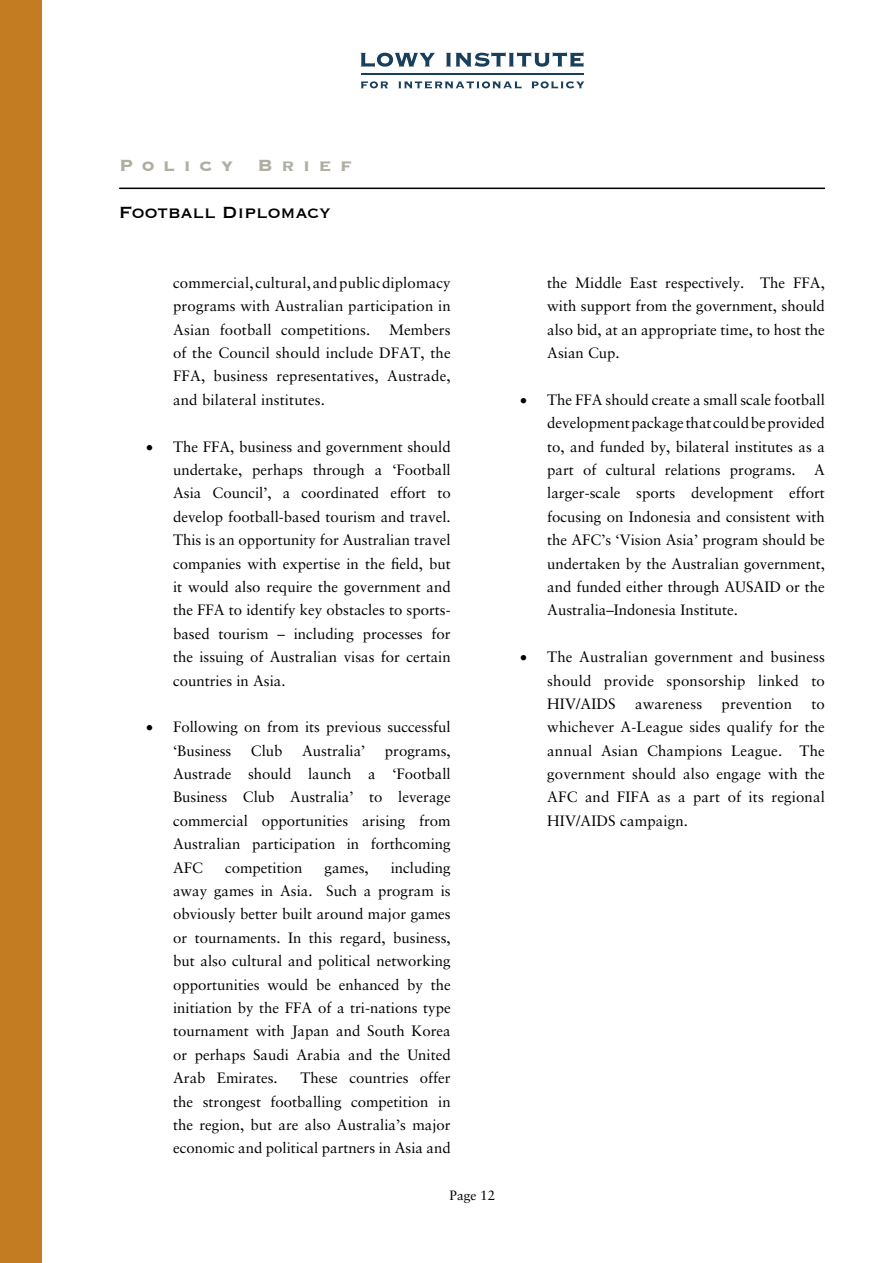
<style>
.page{position:relative;width:893px;height:1263px;background:#fff}
.page>*{position:absolute;margin:0;border:0;box-sizing:border-box;transform-origin:0 0}
.t1{font:21px "Copperplate Thirty One BC";color:#000}
.t2{font:21px "Copperplate Thirty Three BC";letter-spacing:.415em;color:#b0ada3}
.Body_Text{font:15px/23.4px "Sabon";color:#000;text-align:justify}
.t3{font:13.5px "Sabon";color:#000}
</style>
<div class="page">
<hr style="left:119px;top:188px;width:706px;height:1px;background:#000">
<svg style="left:361px;top:53px;width:74px;height:14px"></svg>
<svg style="left:446px;top:52px;width:137px;height:15px"></svg>
<svg style="left:361px;top:81px;width:27px;height:7px"></svg>
<svg style="left:398px;top:81px;width:124px;height:8px"></svg>
<svg style="left:532px;top:81px;width:52px;height:8px"></svg>
<hr style="left:361px;top:73px;width:222px;height:2px;background:#193f5b">
<div style="left:0;top:0;width:42px;height:1263px;background:#c37c22"></div>
<h1 class="t2" style="left:119px;top:155px;width:234px">Policy Brief</h1>
<h1 class="t1" style="left:119px;top:201px;width:213px">Football Diplomacy</h1>
<p class="Body_Text" style="left:173px;top:271px;width:279px">commercial, cultural, and public diplomacy programs with Australian participation in Asian football competitions. Members of the Council should include DFAT, the FFA, business representatives, Austrade, and bilateral institutes.</p>
<p class="Body_Text" style="left:173px;top:434px;width:279px;text-indent:-27px">• The FFA, business and government should undertake, perhaps through a ‘Football Asia Council’, a coordinated effort to develop football-based tourism and travel.<br>This is an opportunity for Australian travel companies with expertise in the field, but it would also require the government and the FFA to identify key obstacles to sports&shy;based tourism – including processes for the issuing of Australian visas for certain countries in Asia.</p>
<p class="Body_Text" style="left:173px;top:715px;width:279px;text-indent:-27px">• Following on from its previous successful ‘Business</p>
<p class="Body_Text" style="left:251px;top:739px;width:33px">Club</p>
<p class="Body_Text" style="left:302px;top:739px;width:65px">Australia’</p>
<p class="Body_Text" style="left:173px;top:739px;width:279px;text-indent:212px">programs, Austrade should launch a ‘Football Business Club Australia’ to leverage commercial opportunities arising from Australian participation in forthcoming AFC</p>
<p class="Body_Text" style="left:173px;top:855px;width:279px;text-indent:218px">including away games in Asia. Such a program is obviously better built around major games or tournaments. In this regard, business, but also cultural and political networking opportunities would be enhanced by the initiation by the FFA of a tri-nations type tournament with Japan and South Korea or perhaps Saudi Arabia and the United Arab Emirates.</p>
<p class="Body_Text" style="left:225px;top:855px;width:79px">competition</p>
<p class="Body_Text" style="left:325px;top:855px;width:46px">games,</p>
<p class="Body_Text" style="left:173px;top:1066px;width:279px;text-indent:127px">These countries offer the strongest footballing competition in the region, but are also Australia’s major economic and political partners in Asia and</p>
<p class="t3" style="left:449px;top:1187px;width:47px">Page 12</p>
<p class="Body_Text" style="left:547px;top:271px;width:279px">the Middle East respectively. The FFA, with support from the government, should also bid, at an appropriate time, to host the Asian Cup.</p>
<p class="Body_Text" style="left:547px;top:388px;width:279px;text-indent:-27px">• The FFA should create a small scale football development package that could be provided to, and funded by, bilateral institutes as a part of cultural relations programs. A larger-scale sports development effort focusing on Indonesia and consistent with the AFC’s ‘Vision Asia’ program should be undertaken by the Australian government, and funded either through AUSAID or the Australia–Indonesia Institute.</p>
<p class="Body_Text" style="left:547px;top:645px;width:279px;text-indent:-27px">• The Australian government and business should provide sponsorship linked to HIV/AIDS</p>
<p class="Body_Text" style="left:635px;top:692px;width:69px">awareness</p>
<p class="Body_Text" style="left:722px;top:692px;width:72px">prevention</p>
<p class="Body_Text" style="left:547px;top:692px;width:279px;text-indent:264px">to whichever A-League sides qualify for the annual Asian Champions League. The government should also engage with the AFC and FIFA as a part of its regional HIV/AIDS campaign.</p>
</div>
